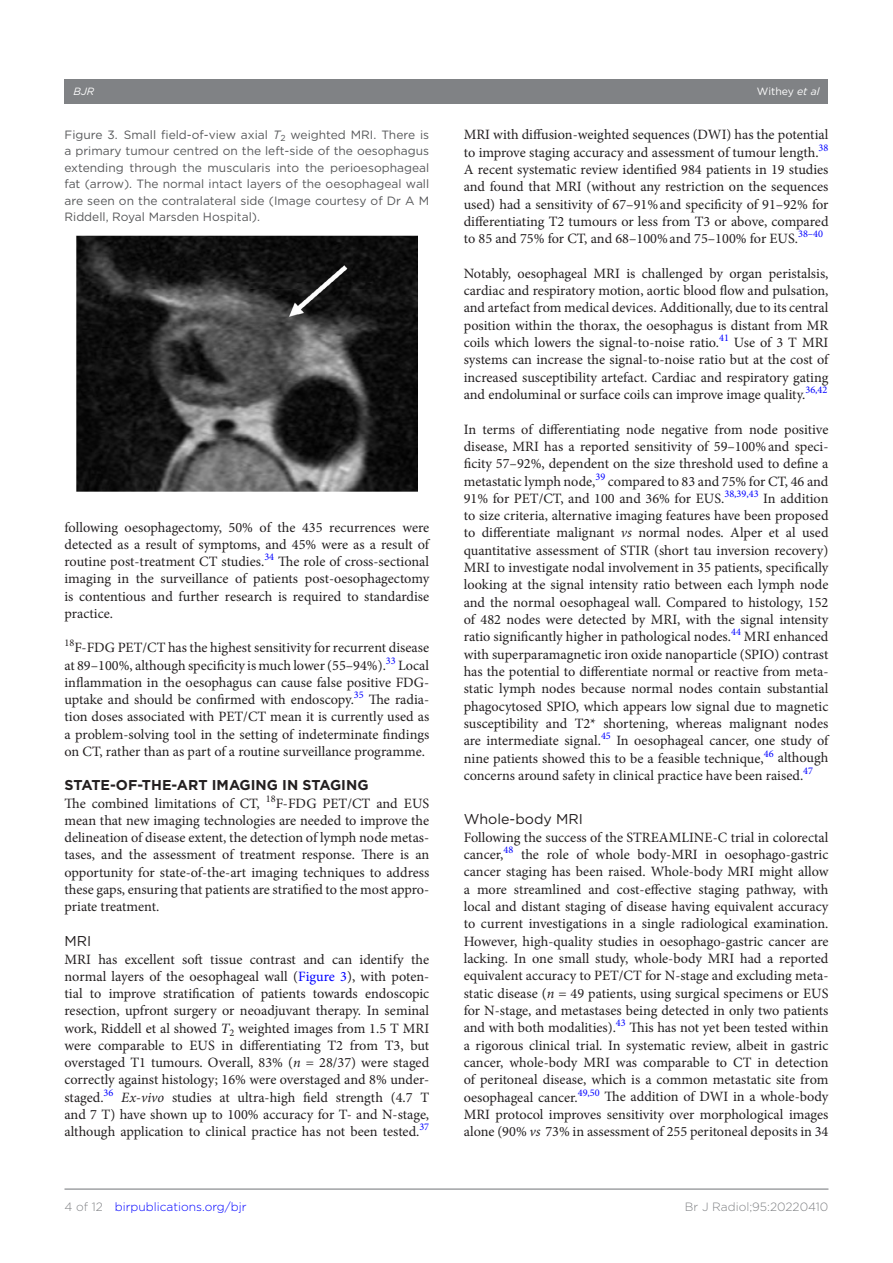
<style>
.page{position:relative;width:893px;height:1263px;background:#fff}
.page>*{position:absolute;margin:0;border:0;box-sizing:border-box;transform-origin:0 0}
.t1{font:14.25px/17.2px "Minion Pro";color:#231f20;text-align:justify}
.t2{font:700 14.25px "Gotham";color:#231f20}
.t3{font:14.25px "Gotham";color:#231f20}
.t4{font:12px/16.5px "Gotham";color:#57585a;text-align:justify}
.t5{font:300 12px "Gotham";color:#00f}
.t6{font:300 12px "Gotham";color:#808285}
.t7{font:10.5px "Gotham";color:#fff}
.t8{font:italic 10.5px "Gotham";color:#fff}
.s1{font-style:italic}
.s2{color:#00f}
.s3{color:#808285}
</style>
<div class="page">
<hr style="left:64px;top:1188px;width:764px;height:2px;background:#808285">
<div style="left:64px;top:79px;width:764px;height:24px;background:#808285"></div>
<img style="left:76px;top:235px;width:342px;height:256px">
<p class="t8" style="left:74px;top:85px;width:22px">BJR</p>
<p class="t7" style="left:757px;top:85px;width:64px">Withey <span class="s1">et al</span></p>
<p class="t4" style="left:64px;top:126px;width:366px">Figure 3. Small field-of-view axial <span class="s1">T</span><sub>2</sub> weighted MRI. There is a primary tumour centred on the left-side of the oesophagus extending through the muscularis into the perioesophageal fat (arrow). The normal intact layers of the oesophageal wall are seen on the contralateral side (Image courtesy of Dr A M Riddell, Royal Marsden Hospital).</p>
<p class="t1" style="left:64px;top:518px;width:366px">following oesophagectomy, 50% of the 435 recurrences were detected as a result of symptoms, and 45% were as a result of routine post-treatment CT studies.<sup>34</sup> The role of cross-sectional imaging in the surveillance of patients post-oesophagectomy is contentious and further research is required to standardise practice.</p>
<p class="t1" style="left:64px;top:639px;width:366px"><sup>18</sup>F-FDG PET/CT has the highest sensitivity for recurrent disease at 89–100%, although specificity is much lower (55–94%).<sup>33</sup> Local inflammation in the oesophagus can cause false positive FDG&shy;uptake and should be confirmed with endoscopy.<sup>35</sup> The radia&shy;tion doses associated with PET/CT mean it is currently used as a problem-solving tool in the setting of indeterminate findings on CT, rather than as part of a routine surveillance programme.</p>
<p class="t2" style="left:65px;top:775px;width:305px">STATE-OF-THE-ART IMAGING IN STAGING</p>
<p class="t1" style="left:65px;top:794px;width:366px">The combined limitations of CT, <sup>18</sup>F-FDG PET/CT and EUS mean that new imaging technologies are needed to improve the delineation of disease extent, the detection of lymph node metas&shy;tases, and the assessment of treatment response. There is an opportunity for state-of-the-art imaging techniques to address these gaps, ensuring that patients are stratified to the most appro&shy;priate treatment.</p>
<p class="t3" style="left:65px;top:931px;width:28px">MRI</p>
<p class="t1" style="left:64px;top:950px;width:366px">MRI has excellent soft tissue contrast and can identify the normal layers of the oesophageal wall (<span class="s2">Figure 3</span>), with poten&shy;tial to improve stratification of patients towards endoscopic resection, upfront surgery or neoadjuvant therapy. In seminal work, Riddell et al showed <span class="s1">T</span><sub>2</sub> weighted images from 1.5 T MRI were comparable to EUS in differentiating T2 from T3, but overstaged T1 tumours. Overall, 83% (<span class="s1">n</span> = 28/37) were staged correctly against histology; 16% were overstaged and 8% under&shy;staged.<sup>36</sup> <span class="s1">Ex-vivo</span> studies at ultra-high field strength (4.7 T and 7 T) have shown up to 100% accuracy for T- and N-stage, although application to clinical practice has not been tested.<sup>37</sup></p>
<p class="t1" style="left:464px;top:126px;width:366px">MRI with diffusion-weighted sequences (DWI) has the potential to improve staging accuracy and assessment of tumour length.<sup>38<br></sup>A recent systematic review identified 984 patients in 19 studies and found that MRI (without any restriction on the sequences used) had a sensitivity of 67–91%and specificity of 91–92% for differentiating T2 tumours or less from T3 or above, compared to 85 and 75% for CT, and 68–100%and 75–100% for EUS.<sup>38–40</sup></p>
<p class="t1" style="left:464px;top:265px;width:366px">Notably, oesophageal MRI is challenged by organ peristalsis, cardiac and respiratory motion, aortic blood flow and pulsation, and artefact from medical devices. Additionally, due to its central position within the thorax, the oesophagus is distant from MR coils which lowers the signal-to-noise ratio.<sup>41</sup> Use of 3 T MRI systems can increase the signal-to-noise ratio but at the cost of increased susceptibility artefact. Cardiac and respiratory gating and endoluminal or surface coils can improve image quality.<sup>36,42</sup></p>
<p class="t1" style="left:464px;top:420px;width:366px">In terms of differentiating node negative from node positive disease, MRI has a reported sensitivity of 59–100%and speci&shy;ficity 57–92%, dependent on the size threshold used to define a metastatic lymph node,<sup>39</sup> compared to 83 and 75% for CT, 46 and 91% for PET/CT, and 100 and 36% for EUS.<sup>38,39,43</sup> In addition to size criteria, alternative imaging features have been proposed to differentiate malignant <span class="s1">vs</span> normal nodes. Alper et al used quantitative assessment of STIR (short tau inversion recovery)<br>MRI to investigate nodal involvement in 35 patients, specifically looking at the signal intensity ratio between each lymph node and the normal oesophageal wall. Compared to histology, 152 of 482 nodes were detected by MRI, with the signal intensity ratio significantly higher in pathological nodes.<sup>44</sup> MRI enhanced with superparamagnetic iron oxide nanoparticle (SPIO) contrast has the potential to differentiate normal or reactive from meta&shy;static lymph nodes because normal nodes contain substantial phagocytosed SPIO, which appears low signal due to magnetic susceptibility and T2* shortening, whereas malignant nodes are intermediate signal.<sup>45</sup> In oesophageal cancer, one study of nine patients showed this to be a feasible technique,<sup>46</sup> although concerns around safety in clinical practice have been raised.<sup>47</sup></p>
<p class="t3" style="left:464px;top:809px;width:121px">Whole-body MRI</p>
<p class="t1" style="left:464px;top:829px;width:366px">Following the success of the STREAMLINE-C trial in colorectal cancer,<sup>48</sup> the role of whole body-MRI in oesophago-gastric cancer staging has been raised. Whole-body MRI might allow a more streamlined and cost-effective staging pathway, with local and distant staging of disease having equivalent accuracy to current investigations in a single radiological examination.<br>However, high-quality studies in oesophago-gastric cancer are lacking. In one small study, whole-body MRI had a reported equivalent accuracy to PET/CT for N-stage and excluding meta&shy;static disease (<span class="s1">n</span> = 49 patients, using surgical specimens or EUS for N-stage, and metastases being detected in only two patients and with both modalities).<sup>43</sup> This has not yet been tested within a rigorous clinical trial. In systematic review, albeit in gastric cancer, whole-body MRI was comparable to CT in detection of peritoneal disease, which is a common metastatic site from oesophageal cancer.<sup>49,50</sup> The addition of DWI in a whole-body MRI protocol improves sensitivity over morphological images alone (90% <span class="s1">vs</span> 73% in assessment of 255 peritoneal deposits in 34</p>
<p class="t5" style="left:64px;top:1199px;width:183px"><span class="s3">4 of 12</span> birpublications.org/bjr</p>
<p class="t6" style="left:685px;top:1199px;width:145px">Br J Radiol;95:20220410</p>
</div>
